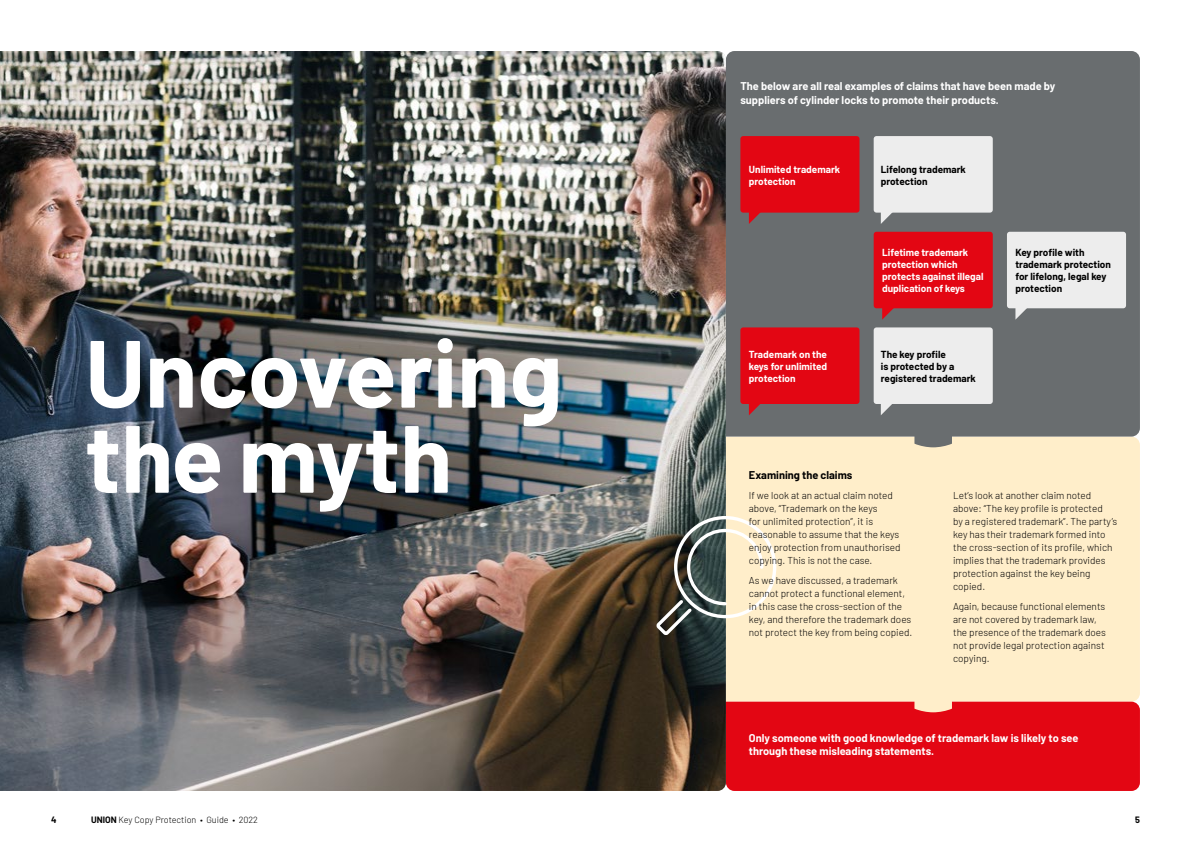
<style>
.page{position:relative;width:1191px;height:842px;background:#fff}
.page>*{position:absolute;margin:0;border:0;box-sizing:border-box;transform-origin:0 0}
.t1{font:700 95.3px/85.1px "Barlow";color:#fff}
.t2{font:700 11px/13px "Barlow";color:#fff}
.t3{font:700 11px "Barlow";color:#000}
.t4{font:300 10px/13px "Barlow";color:#000}
.t5{font:700 10px/12px "Barlow";color:#fff}
.t6{font:700 10px/12px "Barlow";color:#000}
.t7{font:300 9px "Barlow";color:#000}
.t8{font:700 9px "Barlow";color:#000}
.s1{font-weight:700}
</style>
<div class="page">
<img style="left:0;top:51px;width:726px;height:740px">
<div style="left:726px;top:437px;width:414px;height:254px;background:#ffeeca"></div>
<div style="left:726px;top:51px;width:414px;height:386px;background:#696d6f"></div>
<div style="left:873px;top:136px;width:119px;height:77px;background:#ededed;border-radius:3px"></div>
<svg style="left:881px;top:212px;width:17px;height:12px"></svg>
<div style="left:740px;top:327px;width:119px;height:77px;background:#e30613;border-radius:3px"></div>
<svg style="left:749px;top:404px;width:17px;height:11px"></svg>
<div style="left:740px;top:136px;width:119px;height:77px;background:#e30613;border-radius:3px"></div>
<svg style="left:749px;top:212px;width:17px;height:12px"></svg>
<div style="left:1007px;top:232px;width:119px;height:76px;background:#ededed;border-radius:3px"></div>
<svg style="left:1015px;top:308px;width:17px;height:12px"></svg>
<div style="left:873px;top:232px;width:119px;height:76px;background:#e30613;border-radius:3px"></div>
<svg style="left:882px;top:308px;width:17px;height:12px"></svg>
<div style="left:873px;top:327px;width:119px;height:77px;background:#ededed;border-radius:3px"></div>
<svg style="left:881px;top:404px;width:17px;height:11px"></svg>
<svg style="left:914px;top:426px;width:38px;height:21px"></svg>
<svg style="left:726px;top:691px;width:414px;height:100px;background:#e62128"></svg>
<div style="left:674px;top:516px;width:102px;height:102px;border:3px solid #fff;border-radius:50%"></div>
<svg style="left:653px;top:527px;width:112px;height:111px;background:#8b897a"></svg>
<p class="t2" style="left:740px;top:79px;width:316px;line-height:14px">The below are all real examples of claims that have been made by suppliers of cylinder locks to promote their products.</p>
<h1 class="t1" style="left:85px;top:323px;width:479px">Uncovering the myth</h1>
<p class="t5" style="left:749px;top:162px;width:93px">Unlimited trademark protection</p>
<p class="t5" style="left:749px;top:348px;width:80px;text-align:justify">Trademark on the keys for unlimited protection</p>
<p class="t6" style="left:881px;top:162px;width:87px">Lifelong trademark protection</p>
<p class="t5" style="left:882px;top:246px;width:103px">Lifetime trademark protection which protects against illegal duplication of keys</p>
<p class="t6" style="left:881px;top:348px;width:97px">The key profile<br>is protected by a registered trademark</p>
<p class="t6" style="left:1015px;top:246px;width:97px">Key profile with trademark protection for lifelong, legal key protection</p>
<p class="t3" style="left:749px;top:467px;width:105px">Examining the claims</p>
<p class="t4" style="left:749px;top:488px;width:153px">If we look at an actual claim noted above, “Trademark on the keys<br>for unlimited protection”, it is reasonable to assume that the keys enjoy protection from unauthorised copying. This is not the case.</p>
<p class="t4" style="left:749px;top:573px;width:165px">As we have discussed, a trademark cannot protect a functional element, in this case the cross-section of the key, and therefore the trademark does not protect the key from being copied.</p>
<p class="t4" style="left:953px;top:488px;width:166px">Let’s look at another claim noted above: “The key profile is protected<br>by a registered trademark”. The party’s key has their trademark formed into the cross-section of its profile, which implies that the trademark provides protection against the key being copied.</p>
<p class="t4" style="left:953px;top:599px;width:154px">Again, because functional elements are not covered by trademark law, the presence of the trademark does not provide legal protection against copying.</p>
<p class="t2" style="left:749px;top:731px;width:331px">Only someone with good knowledge of trademark law is likely to see through these misleading statements.</p>
<p class="t8" style="left:51px;top:813px;width:7px">4</p>
<p class="t7" style="left:91px;top:813px;width:168px"><span class="s1">UNION</span> Key Copy Protection • Guide • 2022</p>
<p class="t8" style="left:1135px;top:813px;width:6px">5</p>
</div>
